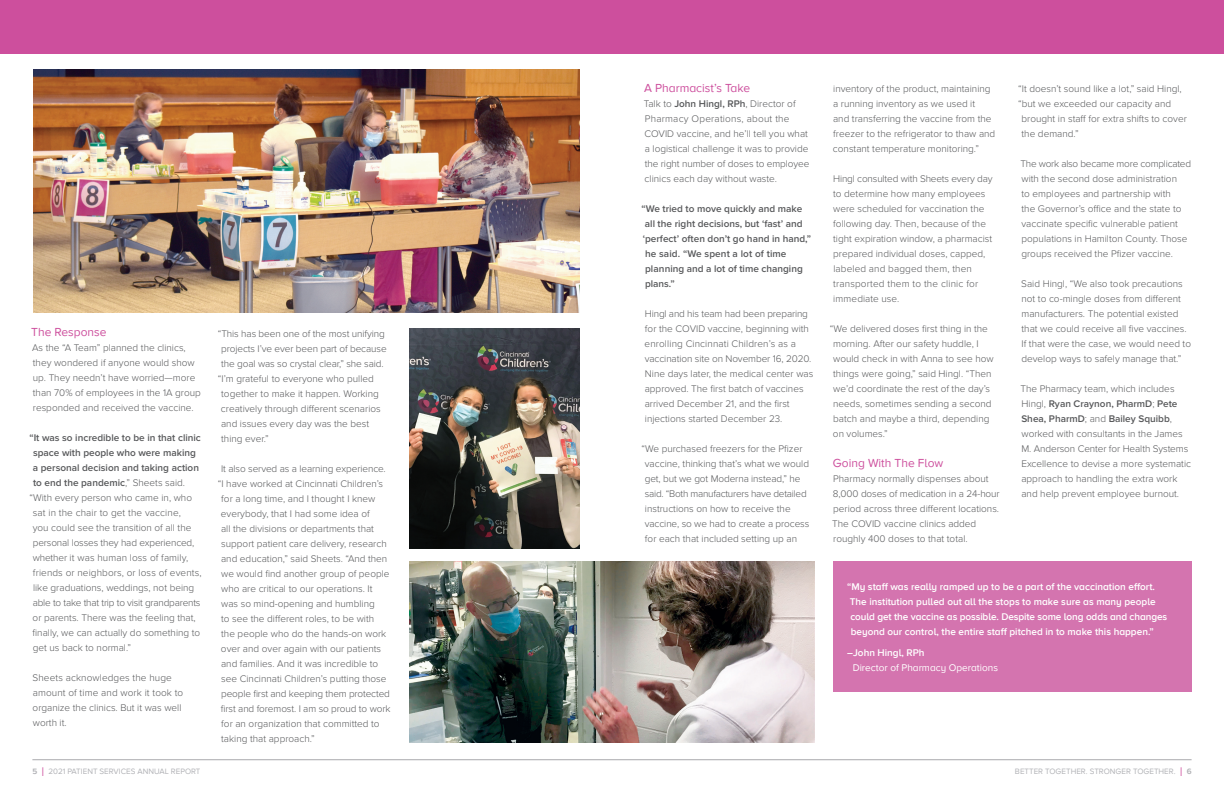
<style>
.page{position:relative;width:1224px;height:792px;background:#fff}
.page>*{position:absolute;margin:0;border:0;box-sizing:border-box;transform-origin:0 0}
.t1{font:12px "Proxima Nova A";color:#cd4f9d}
.t2{font:300 10px/15px "Proxima Nova";color:#57585a}
.t3{font:600 10px/15px "Proxima Nova";color:#57585a}
.t4{font:600 10px/15px "Proxima Nova A";color:#fff}
.t5{font:300 10px "Proxima Nova";letter-spacing:-.02em;color:#57585a}
.t6{font:10px "Proxima Nova A";color:#fff}
.t7{font:8px "Proxima Nova A";color:#b2b3b7}
.t8{font:700 8px "Proxima Nova A";color:#b2b3b7}
.s1{font-weight:300}
.s2{font-weight:600}
.s3{font-weight:700}
.s4{font-weight:300;font-size:13px;color:#cd4f9d}
</style>
<div class="page">
<div style="left:833px;top:561px;width:358px;height:131px;background:#d474af"></div>
<hr style="left:32px;top:759px;width:1160px;height:1px;background:#a8a9ad">
<img style="left:33px;top:69px;width:546px;height:243px">
<img style="left:409px;top:329px;width:170px;height:220px">
<img style="left:409px;top:561px;width:406px;height:182px">
<div style="left:0;top:0;width:1224px;height:53px;background:#cd4f9d"></div>
<p class="t1" style="left:31px;top:325px;width:77px">The Response</p>
<p class="t2" style="left:32px;top:341px;width:170px">As the “A Team” planned the clinics, they wondered if anyone would show up. They needn’t have worried—more than 70% of employees in the 1A group responded and received the vaccine.</p>
<p class="t3" style="left:29px;top:431px;width:173px;text-align:center">“It was so incredible to be in that clinic space with people who were making</p>
<p class="t3" style="left:33px;top:461px;width:168px">a personal decision and taking action</p>
<p class="t3" style="left:33px;top:476px;width:154px">to end the pandemic<span class="s1">,” Sheets said.</span></p>
<p class="t2" style="left:30px;top:491px;width:164px">“With every person who came in, who</p>
<p class="t2" style="left:33px;top:506px;width:150px">sat in the chair to get the vaccine,</p>
<p class="t2" style="left:33px;top:521px;width:160px">you could see the transition of all the</p>
<p class="t2" style="left:33px;top:536px;width:163px">personal losses they had experienced,</p>
<p class="t2" style="left:33px;top:551px;width:157px">whether it was human loss of family,</p>
<p class="t2" style="left:33px;top:566px;width:170px">friends or neighbors, or loss of events,</p>
<p class="t2" style="left:33px;top:581px;width:163px">like graduations, weddings, not being</p>
<p class="t5" style="left:33px;top:597px;width:169px">able to take that trip to visit grandparents</p>
<p class="t2" style="left:33px;top:611px;width:165px">or parents. There was the feeling that,</p>
<p class="t2" style="left:33px;top:626px;width:169px">finally, we can actually do something to</p>
<p class="t2" style="left:33px;top:641px;width:100px">get us back to normal.”</p>
<p class="t2" style="left:33px;top:671px;width:152px">Sheets acknowledges the huge amount of time and work it took to organize the clinics. But it was well worth it.</p>
<p class="t2" style="left:218px;top:326px;width:168px">“This has been one of the most unifying</p>
<p class="t2" style="left:221px;top:341px;width:167px">projects I’ve ever been part of because</p>
<p class="t2" style="left:221px;top:356px;width:164px">the goal was so crystal clear,” she said.</p>
<p class="t2" style="left:218px;top:371px;width:157px">“I’m grateful to everyone who pulled</p>
<p class="t2" style="left:221px;top:386px;width:159px">together to make it happen. Working</p>
<p class="t2" style="left:221px;top:401px;width:161px">creatively through different scenarios</p>
<p class="t2" style="left:221px;top:416px;width:150px">and issues every day was the best</p>
<p class="t2" style="left:221px;top:431px;width:49px">thing ever.”</p>
<p class="t2" style="left:221px;top:461px;width:166px">It also served as a learning experience.</p>
<p class="t2" style="left:218px;top:476px;width:167px">“I have worked at Cincinnati Children’s</p>
<p class="t2" style="left:221px;top:491px;width:156px">for a long time, and I thought I knew</p>
<p class="t2" style="left:221px;top:506px;width:150px">everybody, that I had some idea of</p>
<p class="t2" style="left:221px;top:521px;width:154px">all the divisions or departments that</p>
<p class="t2" style="left:221px;top:536px;width:167px">support patient care delivery, research</p>
<p class="t2" style="left:221px;top:551px;width:168px">and education,” said Sheets. “And then</p>
<p class="t2" style="left:221px;top:566px;width:170px">we would find another group of people</p>
<p class="t2" style="left:221px;top:581px;width:153px">who are critical to our operations. It</p>
<p class="t2" style="left:221px;top:596px;width:155px">was so mind-opening and humbling</p>
<p class="t2" style="left:221px;top:611px;width:154px">to see the different roles, to be with</p>
<p class="t2" style="left:221px;top:626px;width:167px">the people who do the hands-on work</p>
<p class="t2" style="left:221px;top:641px;width:162px">over and over again with our patients</p>
<p class="t2" style="left:221px;top:656px;width:159px">and families. And it was incredible to</p>
<p class="t2" style="left:221px;top:671px;width:167px">see Cincinnati Children’s putting those</p>
<p class="t2" style="left:221px;top:686px;width:170px">people first and keeping them protected</p>
<p class="t2" style="left:221px;top:701px;width:171px">first and foremost. I am so proud to work for an organization that committed to taking that approach.”</p>
<p class="t1" style="left:644px;top:81px;width:108px">A Pharmacist’s Take</p>
<p class="t2" style="left:644px;top:96px;width:167px">Talk to <span class="s2">John Hingl, RPh</span>, Director of Pharmacy Operations, about the COVID vaccine, and he’ll tell you what a logistical challenge it was to provide the right number of doses to employee clinics each day without waste.</p>
<p class="t3" style="left:641px;top:201px;width:162px">“We tried to move quickly and make</p>
<p class="t3" style="left:643px;top:216px;width:170px">all the right decisions, but ‘fast’ and ‘perfect’ often don’t go hand in hand,” he said. “We spent a lot of time</p>
<p class="t3" style="left:645px;top:261px;width:159px">planning and a lot of time changing plans.”</p>
<p class="t2" style="left:645px;top:306px;width:170px">Hingl and his team had been preparing for the COVID vaccine, beginning with enrolling Cincinnati Children’s as a vaccination site on November 16, 2020.<br>Nine days later, the medical center was approved. The first batch of vaccines arrived December 21, and the first injections started December 23.</p>
<p class="t2" style="left:645px;top:441px;width:166px;text-indent:-3px">“We purchased freezers for the Pfizer vaccine, thinking that’s what we would get, but we got Moderna instead,” he said. “Both manufacturers have detailed</p>
<p class="t2" style="left:645px;top:501px;width:147px">instructions on how to receive the</p>
<p class="t2" style="left:645px;top:516px;width:166px">vaccine, so we had to create a process for each that included setting up an</p>
<p class="t2" style="left:833px;top:81px;width:164px">inventory of the product, maintaining a running inventory as we used it<br>and transferring the vaccine from the freezer to the refrigerator to thaw and constant temperature monitoring.”</p>
<p class="t2" style="left:833px;top:171px;width:161px">Hingl consulted with Sheets every day to determine how many employees were scheduled for vaccination the following day. Then, because of the tight expiration window, a pharmacist prepared individual doses, capped, labeled and bagged them, then</p>
<p class="t2" style="left:833px;top:276px;width:146px">transported them to the clinic for immediate use.</p>
<p class="t2" style="left:833px;top:321px;width:162px;text-indent:-3px">“We delivered doses first thing in the morning. After our safety huddle, I would check in with Anna to see how things were going,” said Hingl. “Then we’d coordinate the rest of the day’s needs, sometimes sending a second batch and maybe a third, depending on volumes.”</p>
<p class="t1" style="left:833px;top:456px;width:112px">Going With The Flow</p>
<p class="t2" style="left:832px;top:471px;width:169px">Pharmacy normally dispenses about 8,000 doses of medication in a 24-hour period across three different locations.<br>The COVID vaccine clinics added roughly 400 doses to that total.</p>
<p class="t2" style="left:1018px;top:81px;width:165px">“It doesn’t sound like a lot,” said Hingl,</p>
<p class="t2" style="left:1018px;top:96px;width:155px">“but we exceeded our capacity and</p>
<p class="t2" style="left:1022px;top:111px;width:167px">brought in staff for extra shifts to cover</p>
<p class="t2" style="left:1022px;top:126px;width:59px">the demand.”</p>
<p class="t5" style="left:1020px;top:158px;width:172px">The work also became more complicated</p>
<p class="t2" style="left:1021px;top:171px;width:168px">with the second dose administration to employees and partnership with<br>the Governor’s office and the state to vaccinate specific vulnerable patient populations in Hamilton County. Those groups received the Pfizer vaccine.</p>
<p class="t2" style="left:1021px;top:276px;width:171px">Said Hingl, “We also took precautions not to co-mingle doses from different manufacturers. The potential existed that we could receive all five vaccines.<br>If that were the case, we would need to develop ways to safely manage that.”</p>
<p class="t2" style="left:1020px;top:381px;width:172px">The Pharmacy team, which includes Hingl, <span class="s2">Ryan Craynon, PharmD</span>; <span class="s2">Pete Shea, PharmD</span>; and <span class="s2">Bailey Squibb</span>, worked with consultants in the James M. Anderson Center for Health Systems Excellence to devise a more systematic approach to handling the extra work and help prevent employee burnout.</p>
<p class="t4" style="left:847px;top:580px;width:310px">“My staff was really ramped up to be a part of the vaccination effort.</p>
<p class="t4" style="left:850px;top:595px;width:319px">The institution pulled out all the stops to make sure as many people could get the vaccine as possible. Despite some long odds and changes beyond our control, the entire staff pitched in to make this happen.”</p>
<p class="t4" style="left:847px;top:646px;width:79px">–John Hingl, RPh</p>
<p class="t6" style="left:853px;top:662px;width:147px">Director of Pharmacy Operations</p>
<p class="t7" style="left:32px;top:767px;width:170px"><span class="s3">5</span> <span class="s4">I</span> 2021 PATIENT SERVICES ANNUAL REPORT</p>
<p class="t8" style="left:1187px;top:767px;width:6px">6</p>
<p class="t7" style="left:1015px;top:767px;width:169px">BETTER TOGETHER. STRONGER TOGETHER. <span class="s4">I</span></p>
</div>
